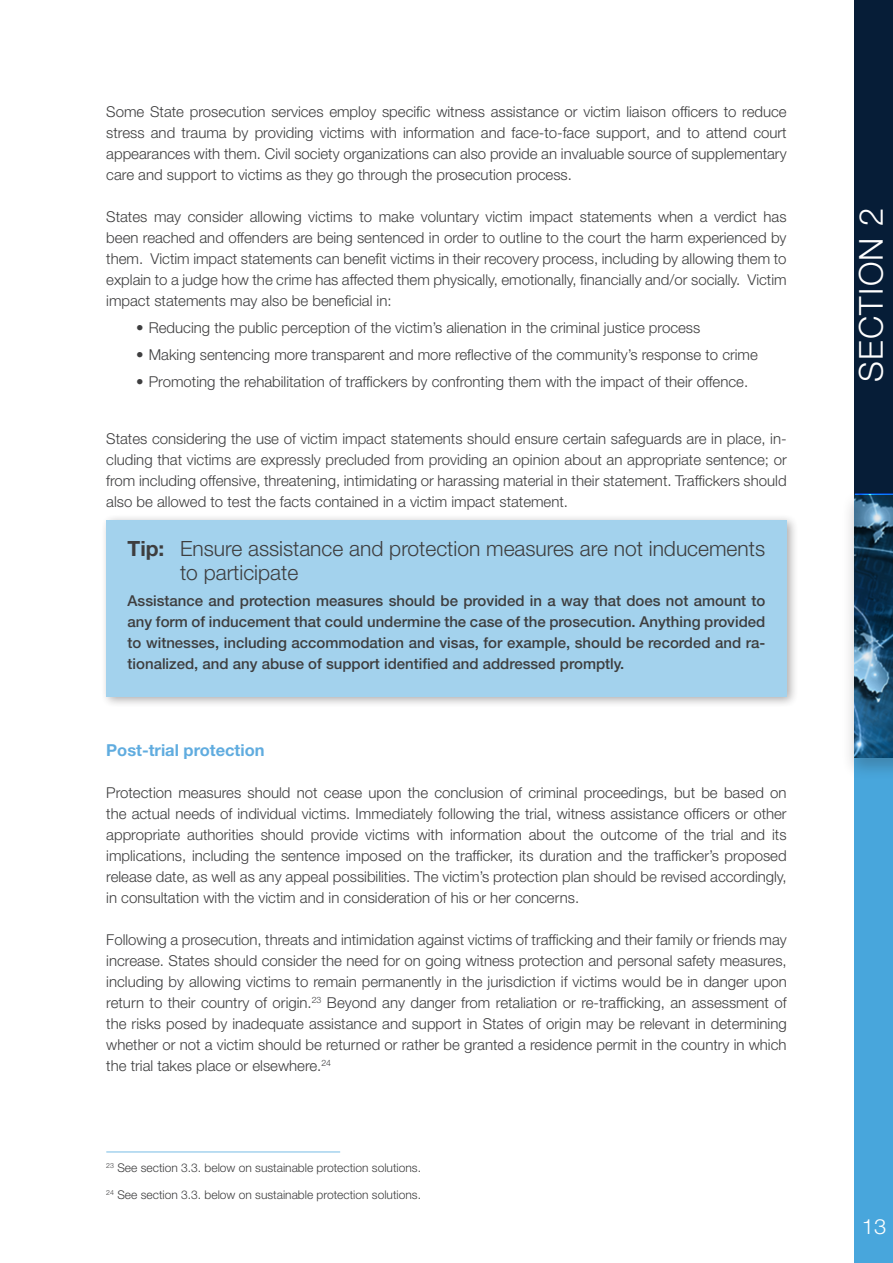
<style>
.page{position:relative;width:893px;height:1263px;background:#fff}
.page>*{position:absolute;margin:0;border:0;box-sizing:border-box;transform-origin:0 0}
.t1{font:300 33px "Helvetica Neue LT Std";letter-spacing:.04em;color:#fff}
.t2{font:300 21px/24px "Helvetica Neue LT Std";color:#3e3e3f}
.t3{font:700 21px "Helvetica Neue LT Std";color:#3e3e3f}
.t4{font:300 21px "Helvetica Neue LT Std";color:#fff;scale:1.05 1}
.t5{font:700 16.5px "Helvetica Neue LT Std";color:#60acdf}
.t6{font:300 15px/21px "Helvetica Neue LT Std";color:#3e3e3f;text-align:justify}
.t7{font:500 15px/21px "Helvetica Neue LT Std";color:#3e3e3f;text-align:justify}
.t8{font:300 12px "Helvetica Neue LT Std";color:#3e3e3f}
</style>
<div class="page">
<div style="left:855px;top:0;width:38px;height:503px;background:#061d37"></div>
<div style="left:855px;top:749px;width:38px;height:514px;background:#48a6dc"></div>
<div style="left:840px;top:488px;width:53px;height:292px;background:#231f20;opacity:.25"></div>
<img style="left:855px;top:495px;width:38px;height:263px">
<hr style="left:855px;top:493px;width:38px;height:2px;background:#48a6dc">
<div style="left:100px;top:514px;width:699px;height:195px;background:#231f20;opacity:.75"></div>
<div style="left:106px;top:520px;width:681px;height:176px;background:#a3d2ed"></div>
<hr style="left:106px;top:1151px;width:234px;height:2px;background:#48a6dc">
<p class="t6" style="left:106px;top:101px;width:682px">Some State prosecution services employ specific witness assistance or victim liaison officers to reduce stress and trauma by providing victims with information and face-to-face support, and to attend court appearances with them. Civil society organizations can also provide an invaluable source of supplementary care and support to victims as they go through the prosecution process.</p>
<p class="t6" style="left:106px;top:206px;width:682px">States may consider allowing victims to make voluntary victim impact statements when a verdict has been reached and offenders are being sentenced in order to outline to the court the harm experienced by them. Victim impact statements can benefit victims in their recovery process, including by allowing them to explain to a judge how the crime has affected them physically, emotionally, financially and/or socially. Victim impact statements may also be beneficial in:</p>
<p class="t6" style="left:136px;top:317px;width:566px">• Reducing the public perception of the victim’s alienation in the criminal justice process</p>
<p class="t6" style="left:136px;top:344px;width:623px">• Making sentencing more transparent and more reflective of the community’s response to crime</p>
<p class="t6" style="left:136px;top:371px;width:614px">• Promoting the rehabilitation of traffickers by confronting them with the impact of their offence.</p>
<p class="t6" style="left:106px;top:428px;width:682px">States considering the use of victim impact statements should ensure certain safeguards are in place, in&shy;cluding that victims are expressly precluded from providing an opinion about an appropriate sentence; or from including offensive, threatening, intimidating or harassing material in their statement. Traffickers should also be allowed to test the facts contained in a victim impact statement.</p>
<p class="t3" style="left:128px;top:535px;width:38px">Tip:</p>
<p class="t2" style="left:180px;top:536px;width:587px">Ensure assistance and protection measures are not inducements to participate</p>
<p class="t7" style="left:128px;top:589px;width:639px">Assistance and protection measures should be provided in a way that does not amount to any form of inducement that could undermine the case of the prosecution. Anything provided to witnesses, including accommodation and visas, for example, should be recorded and ra&shy;tionalized, and any abuse of support identified and addressed promptly.</p>
<p class="t5" style="left:106px;top:740px;width:160px">Post-trial protection</p>
<p class="t6" style="left:106px;top:782px;width:682px">Protection measures should not cease upon the conclusion of criminal proceedings, but be based on the actual needs of individual victims. Immediately following the trial, witness assistance officers or other appropriate authorities should provide victims with information about the outcome of the trial and its implications, including the sentence imposed on the trafficker, its duration and the trafficker’s proposed release date, as well as any appeal possibilities. The victim’s protection plan should be revised accordingly, in consultation with the victim and in consideration of his or her concerns.</p>
<p class="t6" style="left:106px;top:929px;width:682px">Following a prosecution, threats and intimidation against victims of trafficking and their family or friends may increase. States should consider the need for on going witness protection and personal safety measures, including by allowing victims to remain permanently in the jurisdiction if victims would be in danger upon return to their country of origin.<sup>23</sup> Beyond any danger from retaliation or re-trafficking, an assessment of the risks posed by inadequate assistance and support in States of origin may be relevant in determining whether or not a victim should be returned or rather be granted a residence permit in the country in which the trial takes place or elsewhere.<sup>24</sup></p>
<p class="t8" style="left:106px;top:1160px;width:316px"><sup>23</sup> See section 3.3. below on sustainable protection solutions.</p>
<p class="t8" style="left:106px;top:1187px;width:316px"><sup>24</sup> See section 3.3. below on sustainable protection solutions.</p>
<p class="t1" style="left:851px;top:382px;width:177px;rotate:-90deg">SECTION 2</p>
<h2 class="t4" style="left:862px;top:1214px;width:25px">13</h2>
</div>
